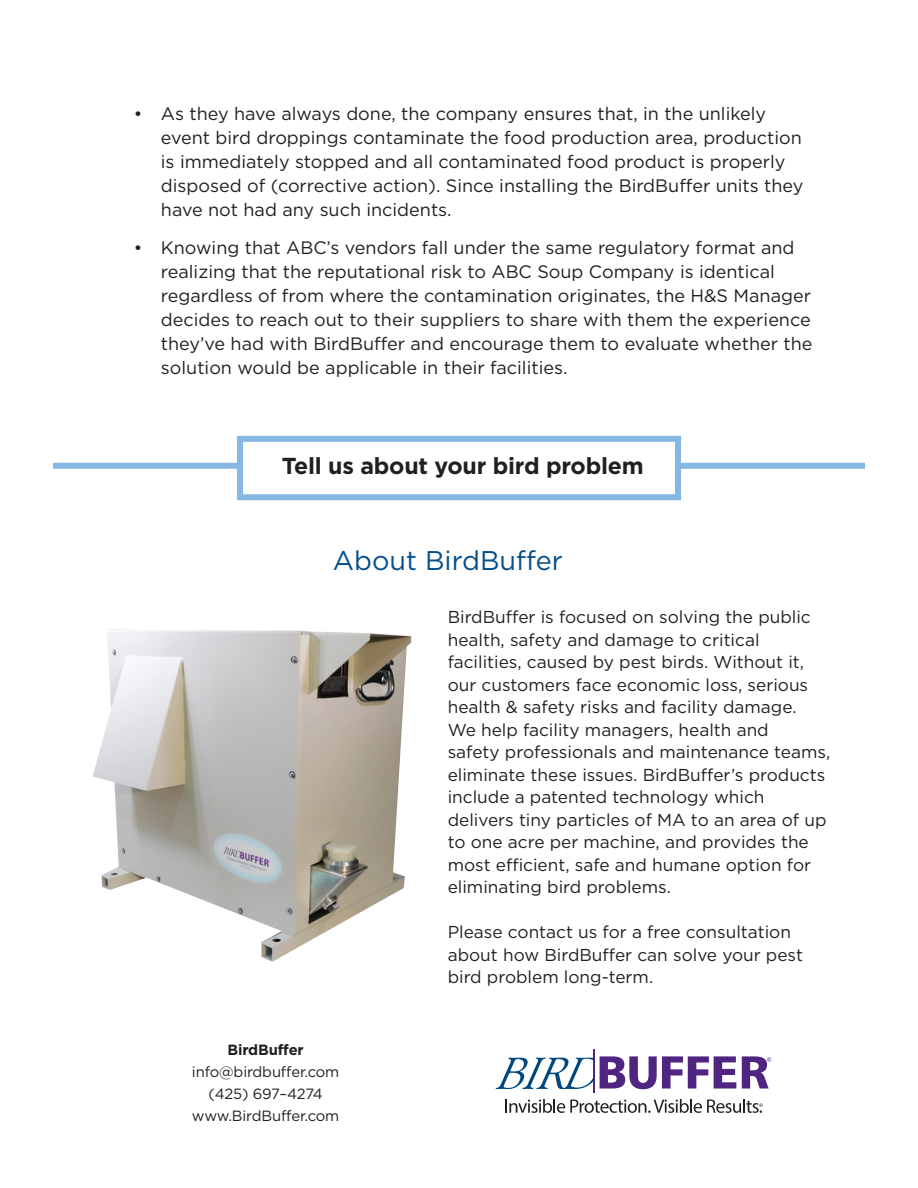
<style>
.page{position:relative;width:918px;height:1188px;background:#fff}
.page>*{position:absolute;margin:0;border:0;box-sizing:border-box;transform-origin:0 0}
.t1{font:27px "Gotham";color:#044f8b}
.t2{font:700 23.1px "Gotham";letter-spacing:-.01em;color:#231f20}
.t3{font:18px/24px "Gotham";color:#231f20}
.t4{font:17.25px/22.5px "Gotham";color:#231f20}
.t5{font:14.85px "Gotham";letter-spacing:-.01em;color:#231f20}
.t6{font:700 14.85px "Gotham";letter-spacing:-.01em;color:#231f20}
</style>
<div class="page">
<div style="left:53px;top:463px;width:812px;height:6px;background:#86b8e3"></div>
<div style="left:237px;top:436px;width:444px;height:64px;background:#fff;border:6px solid #86b8e3"></div>
<svg style="left:496px;top:1058px;width:98px;height:31px"></svg>
<hr style="left:594px;top:1049px;width:1px;height:44px;background:#502582">
<svg style="left:600px;top:1056px;width:171px;height:33px"></svg>
<svg style="left:505px;top:1099px;width:258px;height:14px"></svg>
<img style="left:93px;top:630px;width:318px;height:332px">
<p class="t3" style="left:161px;top:101px;width:644px;text-indent:-27px">• As they have always done, the company ensures that, in the unlikely event bird droppings contaminate the food production area, production is immediately stopped and all contaminated food product is properly disposed of (corrective action). Since installing the BirdBuffer units they have not had any such incidents.</p>
<p class="t3" style="left:161px;top:235px;width:653px;text-indent:-27px">• Knowing that ABC’s vendors fall under the same regulatory format and realizing that the reputational risk to ABC Soup Company is identical regardless of from where the contamination originates, the H&amp;S Manager decides to reach out to their suppliers to share with them the experience they’ve had with BirdBuffer and encourage them to evaluate whether the solution would be applicable in their facilities.</p>
<p class="t2" style="left:282px;top:453px;width:363px">Tell us about your bird problem</p>
<p class="t1" style="left:333px;top:545px;width:231px">About BirdBuffer</p>
<p class="t6" style="left:228px;top:1042px;width:78px">BirdBuffer</p>
<p class="t5" style="left:192px;top:1064px;width:149px">info@birdbuffer.com</p>
<p class="t5" style="left:208px;top:1086px;width:116px">(425) 697–4274</p>
<p class="t5" style="left:192px;top:1108px;width:149px">www.BirdBuffer.com</p>
<p class="t4" style="left:448px;top:605px;width:384px">BirdBuffer is focused on solving the public health, safety and damage to critical facilities, caused by pest birds. Without it, our customers face economic loss, serious health &amp; safety risks and facility damage.<br>We help facility managers, health and<br>safety professionals and maintenance teams, eliminate these issues. BirdBuffer’s products include a patented technology which delivers tiny particles of MA to an area of up to one acre per machine, and provides the most efficient, safe and humane option for eliminating bird problems.</p>
<p class="t4" style="left:448px;top:920px;width:357px">Please contact us for a free consultation about how BirdBuffer can solve your pest bird problem long-term.</p>
</div>
